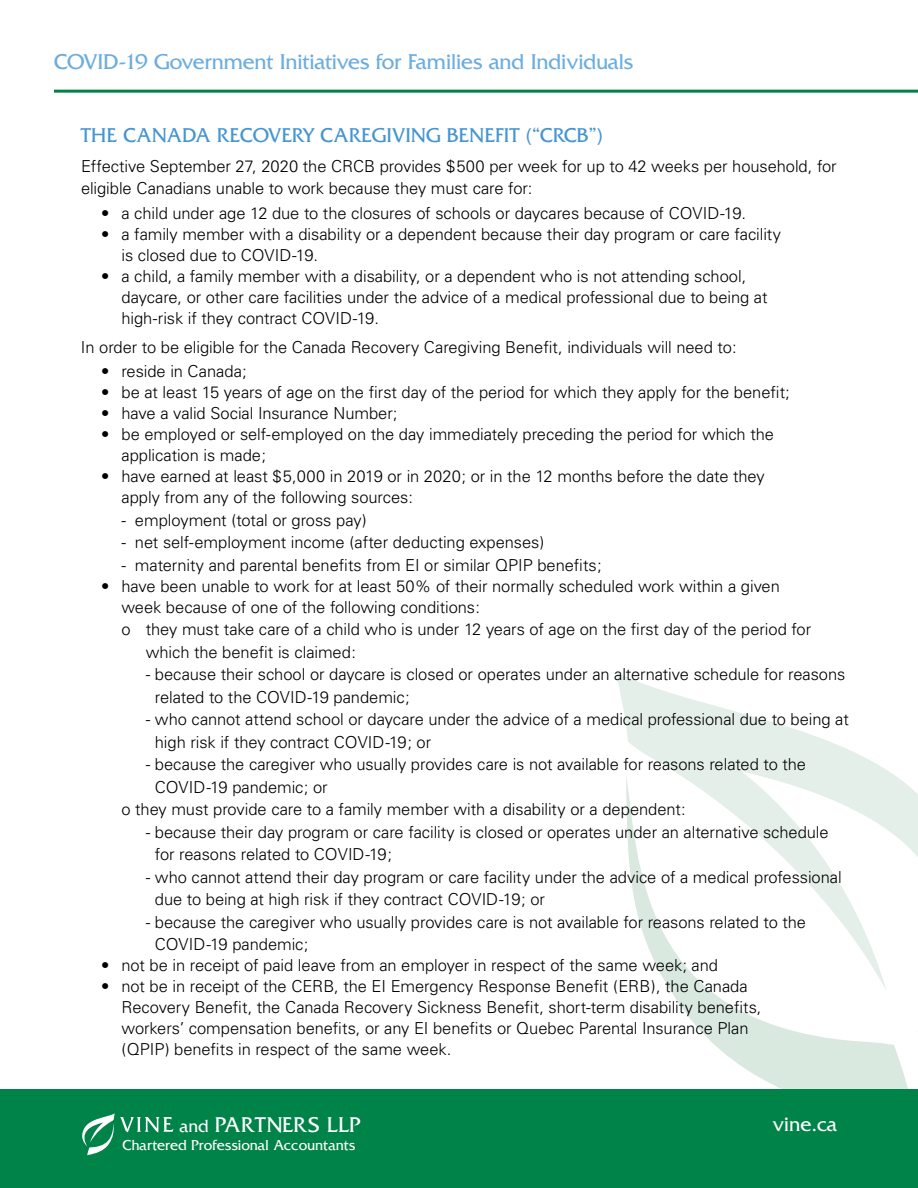
<style>
.page{position:relative;width:918px;height:1188px;background:#fff}
.page>*{position:absolute;margin:0;border:0;box-sizing:border-box;transform-origin:0 0}
.t1{font:22.5px "Friz Quadrata Std";letter-spacing:-.01em;color:#6caddf}
.t2{font:21px "Friz Quadrata Std";color:#4495d1}
.t3{font:21px "Friz Quadrata Std";color:#fff}
.t4{font:19.5px "Friz Quadrata Font";letter-spacing:-.035em;color:#fff}
.t5{font:300 16.5px/21px "Univers";letter-spacing:-.005em;color:#000}
.t6{font:13.2px "Friz Quadrata Font";letter-spacing:-.02em;color:#fff}
.s1{font-size:15.9px}
</style>
<div class="page">
<svg style="left:617px;top:673px;width:277px;height:102px"></svg>
<svg style="left:626px;top:775px;width:292px;height:314px"></svg>
<div style="left:0;top:1089px;width:918px;height:99px;background:#008348"></div>
<svg style="left:82px;top:1114px;width:92px;height:41px"></svg>
<hr style="left:54px;top:90px;width:864px;height:3px;background:#008348">
<h1 class="t1" style="left:54px;top:49px;width:581px">COVID-19 Government Initiatives for Families and Individuals</h1>
<p class="t2" style="left:81px;top:124px;width:524px">THE CANADA RECOVERY CAREGIVING BENEFIT (“CRCB”)</p>
<p class="t5" style="left:81px;top:155px;width:757px;line-height:22.5px">Effective September 27, 2020 the CRCB provides $500 per week for up to 42 weeks per household, for eligible Canadians unable to work because they must care for:</p>
<p class="t5" style="left:101px;top:202px;width:646px">• a child under age 12 due to the closures of schools or daycares because of COVID-19.</p>
<p class="t5" style="left:121px;top:223px;width:661px;text-indent:-20px">• a family member with a disability or a dependent because their day program or care facility is closed due to COVID-19.</p>
<p class="t5" style="left:121px;top:265px;width:648px;text-indent:-20px">• a child, a family member with a disability, or a dependent who is not attending school, daycare, or other care facilities under the advice of a medical professional due to being at high-risk if they contract COVID-19.</p>
<p class="t5" style="left:81px;top:336px;width:657px">In order to be eligible for the Canada Recovery Caregiving Benefit, individuals will need to:</p>
<p class="t5" style="left:101px;top:361px;width:147px">• reside in Canada;</p>
<p class="t5" style="left:101px;top:382px;width:690px">• be at least 15 years of age on the first day of the period for which they apply for the benefit;</p>
<p class="t5" style="left:101px;top:403px;width:298px">• have a valid Social Insurance Number;</p>
<p class="t5" style="left:121px;top:424px;width:654px;text-indent:-20px">• be employed or self-employed on the day immediately preceding the period for which the application is made;</p>
<p class="t5" style="left:121px;top:466px;width:645px;text-indent:-20px">• have earned at least $5,000 in 2019 or in 2020; or in the 12 months before the date they apply from any of the following sources:</p>
<p class="t5" style="left:121px;top:509px;width:247px">- employment (total or gross pay)</p>
<p class="t5" style="left:121px;top:532px;width:425px">- net self-employment income (after deducting expenses)</p>
<p class="t5" style="left:121px;top:554px;width:482px">- maternity and parental benefits from EI or similar QPIP benefits;</p>
<p class="t5" style="left:121px;top:575px;width:660px;text-indent:-20px">• have been unable to work for at least 50% of their normally scheduled work within a given week because of one of the following conditions:</p>
<p class="t5" style="left:146px;top:618px;width:667px;line-height:22.5px;text-indent:-24px">o they must take care of a child who is under 12 years of age on the first day of the period for which the benefit is claimed:</p>
<p class="t5" style="left:155px;top:663px;width:692px;line-height:22.5px;text-indent:-9px">- because their school or daycare is closed or operates under an alternative schedule for reasons related to the COVID-19 pandemic;</p>
<p class="t5" style="left:155px;top:708px;width:695px;line-height:22.5px;text-indent:-9px">- who cannot attend school or daycare under the advice of a medical professional due to being at high risk if they contract COVID-19; or</p>
<p class="t5" style="left:146px;top:754px;width:662px">- because the caregiver who usually provides care is not available for reasons related to the</p>
<p class="t5" style="left:155px;top:776px;width:174px">COVID-19 pandemic; or</p>
<p class="t5" style="left:121px;top:799px;width:566px">o they must provide care to a family member with a disability or a dependent:</p>
<p class="t5" style="left:155px;top:821px;width:675px;line-height:22.5px;text-indent:-9px">- because their day program or care facility is closed or operates under an alternative schedule for reasons related to COVID-19;</p>
<p class="t5" style="left:155px;top:866px;width:688px;line-height:22.5px;text-indent:-9px">- who cannot attend their day program or care facility under the advice of a medical professional due to being at high risk if they contract COVID-19; or</p>
<p class="t5" style="left:155px;top:911px;width:653px;line-height:22.5px;text-indent:-9px">- because the caregiver who usually provides care is not available for reasons related to the<br>COVID-19 pandemic;</p>
<p class="t5" style="left:101px;top:955px;width:618px">• not be in receipt of paid leave from an employer in respect of the same week; and</p>
<p class="t5" style="left:121px;top:976px;width:642px;text-indent:-20px">• not be in receipt of the CERB, the EI Emergency Response Benefit (ERB), the Canada Recovery Benefit, the Canada Recovery Sickness Benefit, short-term disability benefits, workers’ compensation benefits, or any EI benefits or Quebec Parental Insurance Plan (QPIP) benefits in respect of the same week.</p>
<p class="t4" style="left:179px;top:1112px;width:183px"><span class="s1">and</span> PARTNERS LLP</p>
<p class="t6" style="left:122px;top:1136px;width:235px">Chartered Professional Accountants</p>
<p class="t3" style="left:773px;top:1112px;width:65px">vine.ca</p>
</div>
